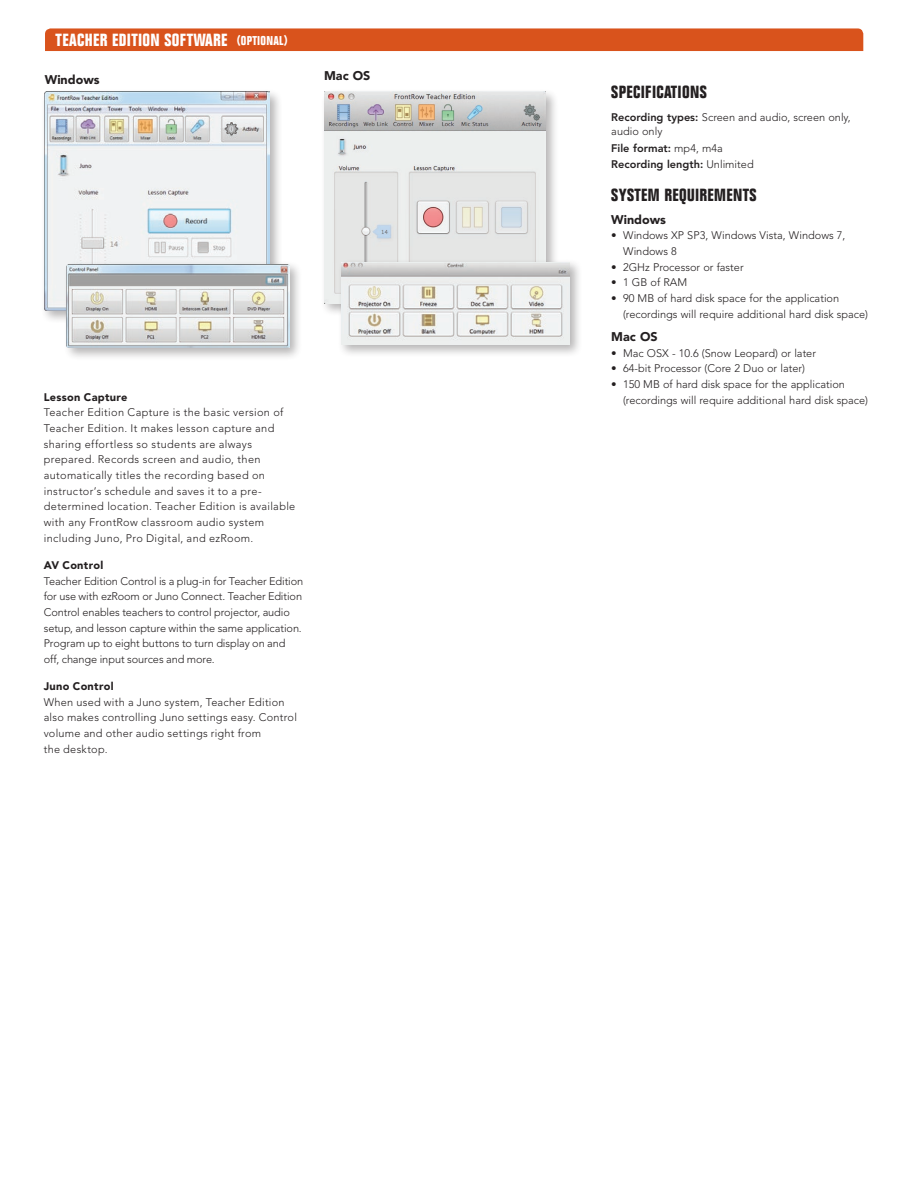
<style>
.page{position:relative;width:918px;height:1188px;background:#fff}
.page>*{position:absolute;margin:0;border:0;box-sizing:border-box;transform-origin:0 0}
.t1{font:700 condensed 17.25px "Folio";letter-spacing:.02em;color:#fff}
.t2{font:700 condensed 17.25px "Folio";letter-spacing:.02em;color:#231f20}
.t3{font:900 12.6px "Avenir";color:#231f20}
.t4{font:300 10.95px/15.8px "Avenir";color:#231f20}
.t5{font:300 10.95px/15.8px "Avenir";letter-spacing:.03em;color:#231f20}
.t6{font:300 10.95px/15.8px "Avenir";letter-spacing:.02em;color:#231f20}
.t7{font:800 10.95px/16.4px "Avenir";color:#231f20}
.t8{font:900 10.95px "Avenir";letter-spacing:.025em;color:#231f20}
.s1{font-family:"Avenir";font-weight:900;font-stretch:normal;font-size:12.6px}
.s2{font-size:12.6px}
.s3{font-weight:800}
.s4{font-weight:300}
</style>
<div class="page">
<div style="left:45px;top:28px;width:818px;height:23px;background:#d9531c"></div>
<div style="left:320px;top:88px;width:239px;height:229px;background:#231f20;opacity:.33"></div>
<img style="left:324px;top:92px;width:222px;height:211px">
<div style="left:338px;top:258px;width:245px;height:100px;background:#231f20;opacity:.33"></div>
<img style="left:341px;top:262px;width:229px;height:83px">
<div style="left:41px;top:88px;width:242px;height:236px;background:#231f20;opacity:.33"></div>
<img style="left:44px;top:92px;width:225px;height:218px">
<div style="left:63px;top:261px;width:239px;height:100px;background:#231f20;opacity:.33"></div>
<img style="left:67px;top:264px;width:222px;height:84px">
<h1 class="t1" style="left:56px;top:30px;width:234px">TEACHER EDITION SOFTWARE <span class="s1">(</span><span class="s2">OPTIONAL</span><span class="s1">)</span></h1>
<p class="t3" style="left:45px;top:72px;width:56px">Windows</p>
<p class="t3" style="left:324px;top:68px;width:48px">Mac OS</p>
<p class="t8" style="left:44px;top:390px;width:85px">Lesson Capture</p>
<p class="t5" style="left:44px;top:405px;width:253px">Teacher Edition Capture is the basic version of Teacher Edition. It makes lesson capture and sharing effortless so students are always prepared. Records screen and audio, then automatically titles the recording based on instructor’s schedule and saves it to a pre&shy;determined location. Teacher Edition is available with any FrontRow classroom audio system including Juno, Pro Digital, and ezRoom.</p>
<p class="t8" style="left:44px;top:558px;width:61px">AV Control</p>
<p class="t4" style="left:44px;top:573px;width:261px">Teacher Edition Control is a plug-in for Teacher Edition for use with ezRoom or Juno Connect. Teacher Edition Control enables teachers to control projector, audio setup, and lesson capture within the same application.<br>Program up to eight buttons to turn display on and off, change input sources and more.</p>
<p class="t8" style="left:44px;top:680px;width:71px">Juno Control</p>
<p class="t6" style="left:44px;top:694px;width:255px">When used with a Juno system, Teacher Edition also makes controlling Juno settings easy. Control volume and other audio settings right from<br>the desktop.</p>
<h1 class="t2" style="left:611px;top:82px;width:97px">SPECIFICATIONS</h1>
<p class="t4" style="left:611px;top:110px;width:241px;line-height:14.1px"><span class="s3">Recording types:</span> Screen and audio, screen only, audio only</p>
<p class="t7" style="left:611px;top:140px;width:144px">File format: <span class="s4">mp4, m4a<br></span>Recording length: <span class="s4">Unlimited</span></p>
<h1 class="t2" style="left:611px;top:185px;width:147px">SYSTEM REQUIREMENTS</h1>
<p class="t3" style="left:611px;top:212px;width:56px">Windows</p>
<p class="t4" style="left:623px;top:228px;width:224px;text-indent:-12px">• Windows XP SP3, Windows Vista, Windows 7,<br>Windows 8</p>
<p class="t4" style="left:611px;top:259px;width:134px">• 2GHz Processor or faster</p>
<p class="t4" style="left:611px;top:275px;width:77px">• 1 GB of RAM</p>
<p class="t4" style="left:623px;top:290px;width:247px;text-indent:-12px">• 90 MB of hard disk space for the application (recordings will require additional hard disk space)</p>
<p class="t3" style="left:611px;top:329px;width:48px">Mac OS</p>
<p class="t4" style="left:611px;top:345px;width:206px">• Mac OSX - 10.6 (Snow Leopard) or later</p>
<p class="t4" style="left:611px;top:361px;width:195px">• 64-bit Processor (Core 2 Duo or later)</p>
<p class="t4" style="left:623px;top:377px;width:247px;text-indent:-12px">• 150 MB of hard disk space for the application (recordings will require additional hard disk space)</p>
</div>
